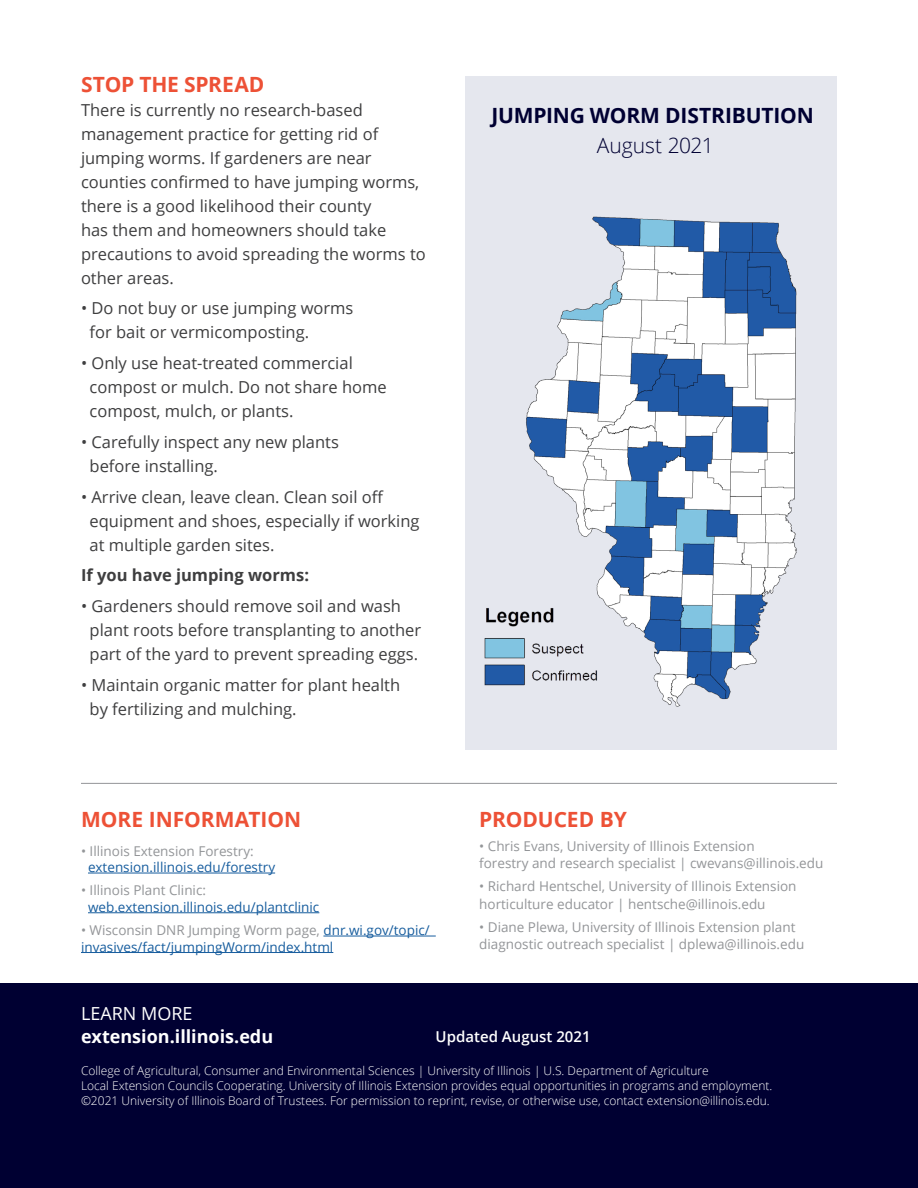
<style>
.page{position:relative;width:918px;height:1188px;background:#fff}
.page>*{position:absolute;margin:0;border:0;box-sizing:border-box;transform-origin:0 0}
.t1{font:700 21px "Open Sans";letter-spacing:-.005em;color:#ed5136}
.t2{font:700 21px/30px "Open Sans";letter-spacing:-.01em;color:#000032;text-align:center}
.t3{font:700 18px "Open Sans";color:#fff}
.t4{font:18px "Open Sans";color:#fff}
.Body_Text{font:16.5px/24px "Open Sans";color:#3e3e3f}
.Body_Text-2{font:700 16.5px "Open Sans";color:#3e3e3f}
.Body_Text-3{font:600 15px "Open Sans";color:#fff}
.Body_Text-4{font:13.5px/16.5px "Open Sans";color:#939598}
.Body_Text-5{font:13.5px/16.5px "Open Sans";color:#175d9e}
.t5{font:300 12px/15px "Open Sans";color:#fff}
.s1{color:#939598}
.s2{font-weight:300}
</style>
<div class="page">
<div style="left:0;top:983px;width:918px;height:205px;background:#000032"></div>
<div style="left:465px;top:76px;width:372px;height:674px;background:#e5e7ee"></div>
<img style="left:484px;top:216px;width:313px;height:491px">
<hr style="left:81px;top:783px;width:756px;height:1px;background:#939598">
<hr style="left:88px;top:873px;width:187px;height:1px;background:#175d9e">
<hr style="left:88px;top:912px;width:231px;height:1px;background:#175d9e">
<hr style="left:323px;top:936px;width:113px;height:1px;background:#175d9e">
<hr style="left:81px;top:952px;width:252px;height:1px;background:#175d9e">
<h2 class="t1" style="left:81px;top:69px;width:185px">STOP THE SPREAD</h2>
<p class="Body_Text" style="left:81px;top:97px;width:346px">There is currently no research-based management practice for getting rid of jumping worms. If gardeners are near counties confirmed to have jumping worms, there is a good likelihood their county<br>has them and homeowners should take precautions to avoid spreading the worms to other areas.</p>
<p class="Body_Text" style="left:90px;top:296px;width:265px;text-indent:-9px">• Do not buy or use jumping worms for bait or vermicomposting.</p>
<p class="Body_Text" style="left:90px;top:351px;width:299px;text-indent:-9px">• Only use heat-treated commercial compost or mulch. Do not share home compost, mulch, or plants.</p>
<p class="Body_Text" style="left:90px;top:430px;width:251px;text-indent:-9px">• Carefully inspect any new plants before installing.</p>
<p class="Body_Text" style="left:90px;top:484px;width:332px;text-indent:-9px">• Arrive clean, leave clean. Clean soil off equipment and shoes, especially if working at multiple garden sites.</p>
<p class="Body_Text-2" style="left:81px;top:564px;width:230px">If you have jumping worms:</p>
<p class="Body_Text" style="left:90px;top:594px;width:333px;text-indent:-9px">• Gardeners should remove soil and wash plant roots before transplanting to another part of the yard to prevent spreading eggs.</p>
<p class="Body_Text" style="left:90px;top:673px;width:312px;text-indent:-9px">• Maintain organic matter for plant health by fertilizing and mulching.</p>
<h2 class="t1" style="left:81px;top:805px;width:222px">MORE INFORMATION</h2>
<p class="Body_Text-5" style="left:88px;top:842px;width:189px;text-indent:-7px"><span class="s1">• Illinois Extension Forestry: </span>extension.illinois.edu/forestry</p>
<p class="Body_Text-5" style="left:88px;top:882px;width:233px;text-indent:-7px"><span class="s1">• Illinois Plant Clinic: </span>web.extension.illinois.edu/plantclinic</p>
<p class="Body_Text-5" style="left:81px;top:922px;width:350px"><span class="s1">• Wisconsin DNR Jumping Worm page,</span> dnr.wi.gov/topic/ invasives/fact/jumpingWorm/index.html</p>
<h2 class="t2" style="left:492px;top:100px;width:324px">JUMPING WORM DISTRIBUTION<br><span class="s2">August 2021</span></h2>
<h2 class="t1" style="left:479px;top:805px;width:149px">PRODUCED BY</h2>
<p class="Body_Text-4" style="left:479px;top:838px;width:346px">• Chris Evans, University of Illinois Extension<br>forestry and research specialist | cwevans@illinois.edu</p>
<p class="Body_Text-4" style="left:479px;top:877px;width:319px;line-height:18px">• Richard Hentschel, University of Illinois Extension horticulture educator | hentsche@illinois.edu</p>
<p class="Body_Text-4" style="left:479px;top:919px;width:327px">• Diane Plewa, University of Illinois Extension plant diagnostic outreach specialist | dplewa@illinois.edu</p>
<p class="t4" style="left:81px;top:1001px;width:113px">LEARN MORE</p>
<p class="t3" style="left:81px;top:1024px;width:194px">extension.illinois.edu</p>
<p class="Body_Text-3" style="left:436px;top:1026px;width:156px">Updated August 2021</p>
<p class="t5" style="left:81px;top:1063px;width:693px">College of Agricultural, Consumer and Environmental Sciences | University of Illinois | U.S. Department of Agriculture<br>Local Extension Councils Cooperating. University of Illinois Extension provides equal opportunities in programs and employment. ©2021 University of Illinois Board of Trustees. For permission to reprint, revise, or otherwise use, contact extension@illinois.edu.</p>
</div>
